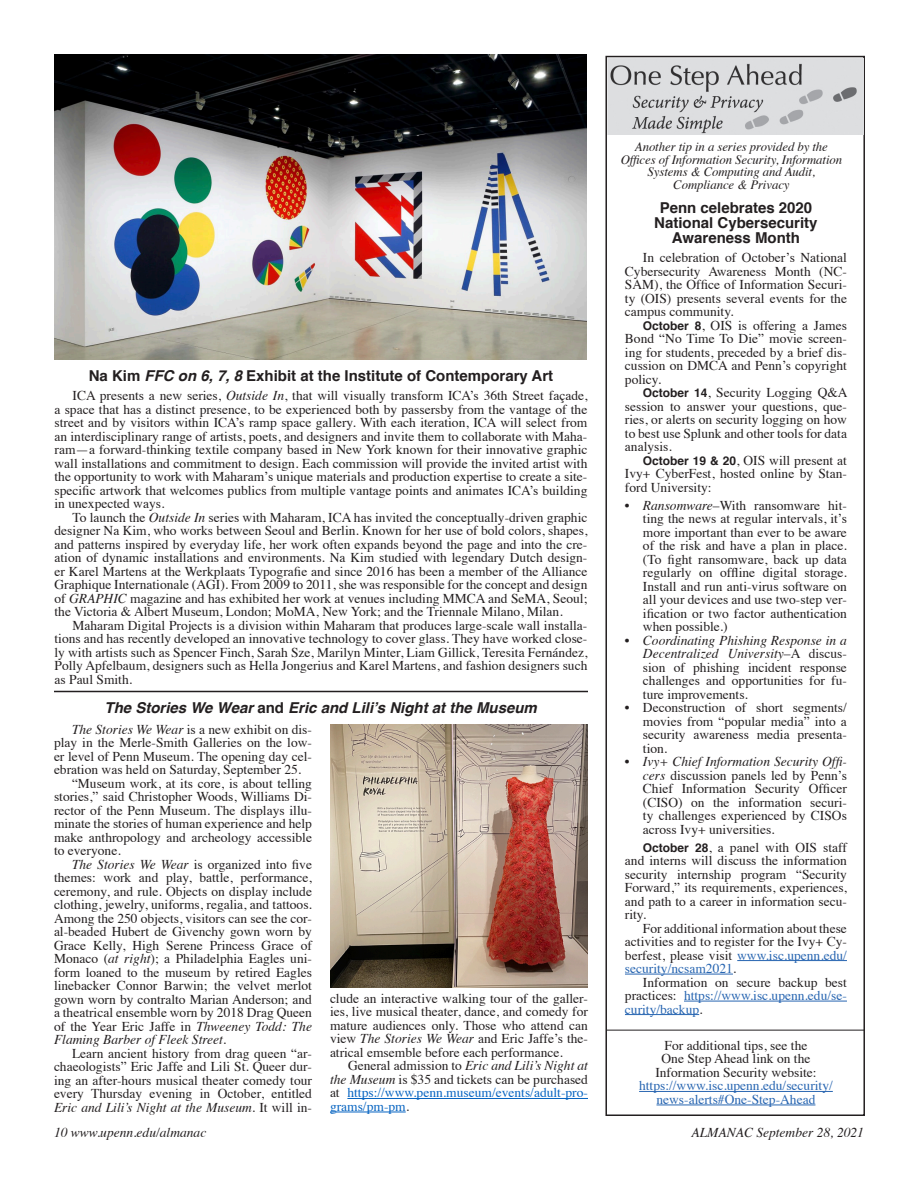
<style>
.page{position:relative;width:918px;height:1188px;background:#fff}
.page>*{position:absolute;margin:0;border:0;box-sizing:border-box;transform-origin:0 0}
.Helvetica_head__10{font:700 15px/15px "Helvetica";color:#231f20;text-align:center}
.Helvetica_head__10-2{font:italic 700 15px "Helvetica";color:#231f20}
.Body_Text_Indent{font:13.5px/13.5px "Times";color:#231f20;text-align:justify}
.Body_Text_Indent-2{font:13.5px/13.5px "Times";color:#2765b1;text-align:center}
.Body_Text_Indent-3{font:13.5px/13.5px "Times";color:#0563c1;text-align:justify}
.t1{font:italic 13.5px "Times";color:#231f20}
.t2{font:italic 12.75px/12.8px "Times";letter-spacing:-.005em;color:#231f20;text-align:center}
.s1{font-style:italic}
.s2{font-style:normal}
.s3{color:#231f20}
.s4{font-style:italic;color:#231f20}
.s5{font-family:"Helvetica";font-weight:700;font-size:12px}
.s6{color:#2765b1}
</style>
<div class="page">
<div style="left:605px;top:56px;width:260px;height:1060px;border:2px solid #231f20"></div>
<img style="left:608px;top:59px;width:256px;height:76px">
<hr style="left:639px;top:1091px;width:194px;height:1px;background:#2765b1">
<hr style="left:657px;top:1105px;width:158px;height:1px;background:#2765b1">
<hr style="left:606px;top:1030px;width:258px;height:1px;background:#231f20">
<hr style="left:737px;top:960px;width:110px;height:1px;background:#2765b1">
<hr style="left:625px;top:974px;width:108px;height:1px;background:#2765b1">
<hr style="left:684px;top:1001px;width:163px;height:1px;background:#2765b1">
<hr style="left:625px;top:1014px;width:74px;height:1px;background:#2765b1">
<img style="left:54px;top:54px;width:533px;height:306px">
<hr style="left:347px;top:1098px;width:241px;height:1px;background:#0563c1">
<hr style="left:330px;top:1112px;width:76px;height:1px;background:#0563c1">
<img style="left:330px;top:724px;width:257px;height:263px">
<hr style="left:54px;top:691px;width:534px;height:1px;background:#231f20">
<p class="Helvetica_head__10" style="left:89px;top:368px;width:466px">Na Kim <span class="s1">FFC on 6, 7, 8</span> Exhibit at the Institute of Contemporary Art</p>
<p class="Body_Text_Indent" style="left:55px;top:388px;width:534px;text-indent:18px">ICA presents a new series, <span class="s1">Outside In</span>, that will visually transform ICA’s 36th Street façade, a space that has a distinct presence, to be experienced both by passersby from the vantage of the street and by visitors within ICA’s ramp space gallery. With each iteration, ICA will select from an interdisciplinary range of artists, poets, and designers and invite them to collaborate with Maha&shy;ram—a forward-thinking textile company based in New York known for their innovative graphic wall installations and commitment to design. Each commission will provide the invited artist with the opportunity to work with Maharam’s unique materials and production expertise to create a site&shy;specific artwork that welcomes publics from multiple vantage points and animates ICA’s building in unexpected ways.</p>
<p class="Body_Text_Indent" style="left:55px;top:509px;width:534px;text-indent:18px">To launch the <span class="s1">Outside In</span> series with Maharam, ICA has invited the conceptually-driven graphic designer Na Kim, who works between Seoul and Berlin. Known for her use of bold colors, shapes, and patterns inspired by everyday life, her work often expands beyond the page and into the cre&shy;ation of dynamic installations and environments. Na Kim studied with legendary Dutch design&shy;er Karel Martens at the Werkplaats Typografie and since 2016 has been a member of the Alliance Graphique Internationale (AGI). From 2009 to 2011, she was responsible for the concept and design of <span class="s1">GRAPHIC</span> magazine and has exhibited her work at venues including MMCA and SeMA, Seoul; the Victoria &amp; Albert Museum, London; MoMA, New York; and the Triennale Milano, Milan.</p>
<p class="Body_Text_Indent" style="left:55px;top:617px;width:534px;text-indent:18px">Maharam Digital Projects is a division within Maharam that produces large-scale wall installa&shy;tions and has recently developed an innovative technology to cover glass. They have worked close&shy;ly with artists such as Spencer Finch, Sarah Sze, Marilyn Minter, Liam Gillick, Teresita Fernández, Polly Apfelbaum, designers such as Hella Jongerius and Karel Martens, and fashion designers such as Paul Smith.</p>
<p class="Helvetica_head__10-2" style="left:105px;top:695px;width:434px">The Stories We Wear <span class="s2">and</span> Eric and Lili’s Night at the Museum</p>
<p class="Body_Text_Indent" style="left:54px;top:721px;width:259px;text-indent:18px"><span class="s1">The Stories We Wear</span> is a new exhibit on dis&shy;play in the Merle-Smith Galleries on the low&shy;er level of Penn Museum. The opening day cel&shy;ebration was held on Saturday, September 25.</p>
<p class="Body_Text_Indent" style="left:54px;top:775px;width:260px;text-indent:18px">“Museum work, at its core, is about telling stories,” said Christopher Woods, Williams Di&shy;rector of the Penn Museum. The displays illu&shy;minate the stories of human experience and help make anthropology and archeology accessible to everyone.</p>
<p class="Body_Text_Indent" style="left:54px;top:856px;width:260px;text-indent:18px"><span class="s1">The Stories We Wear</span> is organized into five themes: work and play, battle, performance, ceremony, and rule. Objects on display include clothing, jewelry, uniforms, regalia, and tattoos.<br>Among the 250 objects, visitors can see the cor&shy;al-beaded Hubert de Givenchy gown worn by Grace Kelly, High Serene Princess Grace of Monaco (<span class="s1">at right</span>); a Philadelphia Eagles uni&shy;form loaned to the museum by retired Eagles linebacker Connor Barwin; the velvet merlot gown worn by contralto Marian Anderson; and a theatrical ensemble worn by 2018 Drag Queen of the Year Eric Jaffe in <span class="s1">Thweeney Todd: The Flaming Barber of Fleek Street</span>.</p>
<p class="Body_Text_Indent" style="left:54px;top:1045px;width:260px;text-indent:18px">Learn ancient history from drag queen “ar&shy;chaeologists” Eric Jaffe and Lili St. Queer dur&shy;ing an after-hours musical theater comedy tour every Thursday evening in October, entitled <span class="s1">Eric and Lili’s Night at the Museum</span>. It will in-</p>
<p class="Body_Text_Indent" style="left:330px;top:991px;width:260px">clude an interactive walking tour of the galler&shy;ies, live musical theater, dance, and comedy for mature audiences only. Those who attend can view <span class="s1">The Stories We Wear</span> and Eric Jaffe’s the&shy;atrical emsemble before each performance.</p>
<p class="Body_Text_Indent-3" style="left:330px;top:1058px;width:260px;text-indent:18px"><span class="s3">General admission to</span> <span class="s4">Eric and Lili’s Night at the Museum</span> <span class="s3">is $35 and tickets can be purchased at</span> https://www.penn.museum/events/adult-pro&shy;grams/pm-pm<span class="s3">.</span></p>
<p class="t2" style="left:635px;top:140px;width:194px">Another tip in a series provided by the</p>
<p class="t2" style="left:621px;top:152px;width:223px">Offices of Information Security, Information<br>Systems &amp; Computing and Audit,</p>
<p class="t2" style="left:673px;top:178px;width:118px">Compliance &amp; Privacy</p>
<p class="Helvetica_head__10" style="left:660px;top:200px;width:154px">Penn celebrates 2020</p>
<p class="Helvetica_head__10" style="left:654px;top:215px;width:165px">National Cybersecurity<br>Awareness Month</p>
<p class="Body_Text_Indent" style="left:625px;top:250px;width:224px;text-indent:18px">In celebration of October’s National Cybersecurity Awareness Month (NC-SAM), the Office of Information Securi&shy;ty (OIS) presents several events for the campus community.</p>
<p class="Body_Text_Indent" style="left:625px;top:317px;width:224px;text-indent:18px"><span class="s5">October 8</span>, OIS is offering a James Bond “No Time To Die” movie screen&shy;ing for students, preceded by a brief dis&shy;cussion on DMCA and Penn’s copyright policy.</p>
<p class="Body_Text_Indent" style="left:625px;top:385px;width:224px;text-indent:18px"><span class="s5">October 14</span>, Security Logging Q&amp;A session to answer your questions, que&shy;ries, or alerts on security logging on how to best use Splunk and other tools for data analysis.</p>
<p class="Body_Text_Indent" style="left:625px;top:452px;width:224px;text-indent:18px"><span class="s5">October 19 &amp; 20</span>, OIS will present at Ivy+ CyberFest, hosted online by Stan&shy;ford University:</p>
<p class="Body_Text_Indent" style="left:643px;top:497px;width:206px;text-indent:-18px">• <span class="s1">Ransomware</span>–With ransomware hit&shy;ting the news at regular intervals, it’s more important than ever to be aware of the risk and have a plan in place. (To fight ransomware, back up data regularly on offline digital storage.<br>Install and run anti-virus software on all your devices and use two-step ver&shy;ification or two factor authentication when possible.)</p>
<p class="Body_Text_Indent" style="left:643px;top:632px;width:206px;text-indent:-18px">• <span class="s1">Coordinating Phishing Response in a Decentralized University</span>–A discus&shy;sion of phishing incident response challenges and opportunities for fu&shy;ture improvements.</p>
<p class="Body_Text_Indent" style="left:643px;top:700px;width:206px;text-indent:-18px">• Deconstruction of short segments/ movies from “popular media” into a security awareness media presenta&shy;tion.</p>
<p class="Body_Text_Indent" style="left:643px;top:754px;width:206px;text-indent:-18px">• <span class="s1">Ivy+ Chief Information Security Offi&shy;cers</span> discussion panels led by Penn’s Chief Information Security Officer (CISO) on the information securi&shy;ty challenges experienced by CISOs across Ivy+ universities.</p>
<p class="Body_Text_Indent" style="left:625px;top:839px;width:224px;text-indent:18px"><span class="s5">October 28</span>, a panel with OIS staff and interns will discuss the information security internship program “Security Forward,” its requirements, experiences, and path to a career in information secu&shy;rity.</p>
<p class="Body_Text_Indent" style="left:625px;top:920px;width:224px;text-indent:18px">For additional information about these activities and to register for the Ivy+ Cy&shy;berfest, please visit <span class="s6">www.isc.upenn.edu/ security/ncsam2021</span>.</p>
<p class="Body_Text_Indent-2" style="left:625px;top:974px;width:224px;text-align:justify;text-indent:18px"><span class="s3">Information on secure backup best practices:</span> https://www.isc.upenn.edu/se&shy;curity/backup<span class="s3">.</span></p>
<p class="Body_Text_Indent" style="left:665px;top:1037px;width:144px">For additional tips, see the</p>
<p class="Body_Text_Indent" style="left:662px;top:1051px;width:150px">One Step Ahead link on the</p>
<p class="Body_Text_Indent" style="left:655px;top:1064px;width:163px">Information Security website:</p>
<p class="Body_Text_Indent-2" style="left:639px;top:1078px;width:195px">https://www.isc.upenn.edu/security/ news-alerts#One-Step-Ahead</p>
<p class="t1" style="left:54px;top:1120px;width:154px">10 www.upenn.edu/almanac</p>
<p class="t1" style="left:692px;top:1121px;width:174px">ALMANAC September 28, 2021</p>
</div>
